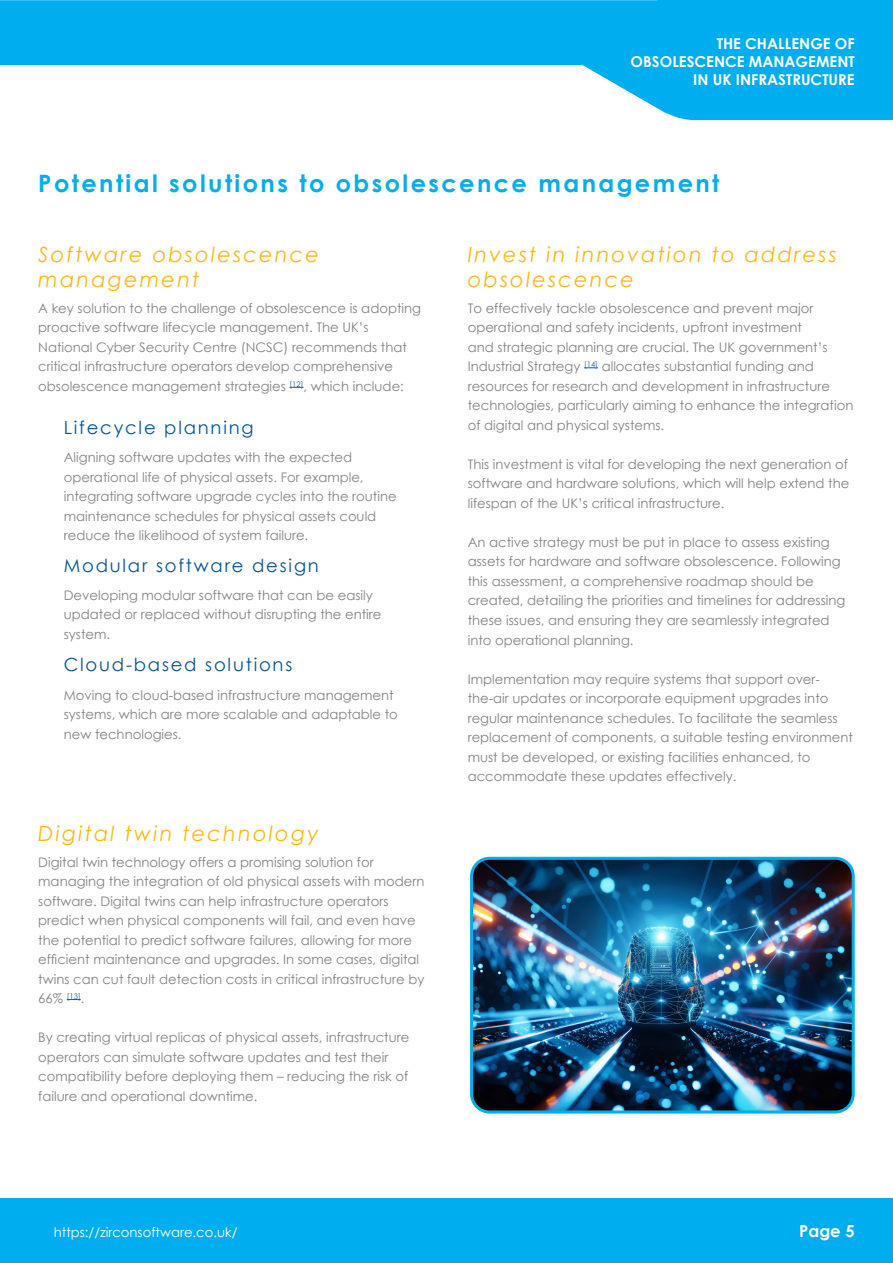
<style>
.page{position:relative;width:893px;height:1263px;background:#fff}
.page>*{position:absolute;margin:0;border:0;box-sizing:border-box;transform-origin:0 0}
.t1{font:700 24px "Century Gothic";letter-spacing:.1em;color:#00aeef}
.t2{font:italic 21px/25.2px "Century Gothic";letter-spacing:.1em;color:#fcb814}
.t3{font:18px "Century Gothic";letter-spacing:.1em;color:#005495}
.t4{font:700 16.5px "Century Gothic";color:#fff}
.t5{font:700 15px "Century Gothic";color:#fff}
.Paragraph_Style_1{font:13.2px/19.5px "Century Gothic";color:#808285}
.t6{font:13.2px "Century Gothic";color:#fff}
</style>
<div class="page">
<svg style="left:0;top:0;width:893px;height:120px;fill:#00aeef"></svg>
<div style="left:0;top:1198px;width:893px;height:65px;background:#00aeef"></div>
<svg style="left:290px;top:387px;width:13px;height:1px"></svg>
<svg style="left:67px;top:999px;width:14px;height:1px"></svg>
<svg style="left:584px;top:368px;width:14px;height:1px"></svg>
<img style="left:474px;top:858px;width:377px;height:254px">
<div style="left:470px;top:857px;width:385px;height:256px;border:3px solid #00aeef;border-radius:18px"></div>
<p class="t5" style="left:717px;top:32px;width:139px">THE CHALLENGE OF</p>
<p class="t5" style="left:631px;top:50px;width:226px">OBSOLESCENCE MANAGEMENT</p>
<p class="t5" style="left:693px;top:68px;width:163px">IN UK INFRASTRUCTURE</p>
<p class="t1" style="left:38px;top:165px;width:683px">Potential solutions to obsolescence management</p>
<p class="t2" style="left:38px;top:242px;width:282px">Software obsolescence management</p>
<p class="Paragraph_Style_1" style="left:38px;top:298px;width:384px">A key solution to the challenge of obsolescence is adopting proactive software lifecycle management. The UK’s National Cyber Security Centre (NCSC) recommends that critical infrastructure operators develop comprehensive obsolescence management strategies <sup>[12]</sup>, which include:</p>
<p class="t3" style="left:64px;top:415px;width:191px">Lifecycle planning</p>
<p class="Paragraph_Style_1" style="left:64px;top:447px;width:334px">Aligning software updates with the expected operational life of physical assets. For example, integrating software upgrade cycles into the routine maintenance schedules for physical assets could reduce the likelihood of system failure.</p>
<p class="t3" style="left:64px;top:552px;width:257px">Modular software design</p>
<p class="Paragraph_Style_1" style="left:64px;top:585px;width:319px">Developing modular software that can be easily updated or replaced without disrupting the entire system.</p>
<p class="t3" style="left:64px;top:652px;width:230px">Cloud-based solutions</p>
<p class="Paragraph_Style_1" style="left:64px;top:685px;width:336px">Moving to cloud-based infrastructure management systems, which are more scalable and adaptable to new technologies.</p>
<p class="t2" style="left:38px;top:821px;width:282px">Digital twin technology</p>
<p class="Paragraph_Style_1" style="left:38px;top:852px;width:388px">Digital twin technology offers a promising solution for managing the integration of old physical assets with modern software. Digital twins can help infrastructure operators predict when physical components will fail, and even have the potential to predict software failures, allowing for more efficient maintenance and upgrades. In some cases, digital twins can cut fault detection costs in critical infrastructure by 66% <sup>[13]</sup>.</p>
<p class="Paragraph_Style_1" style="left:38px;top:1027px;width:372px">By creating virtual replicas of physical assets, infrastructure operators can simulate software updates and test their compatibility before deploying them – reducing the risk of failure and operational downtime.</p>
<p class="t2" style="left:468px;top:242px;width:371px">Invest in innovation to address obsolescence</p>
<p class="Paragraph_Style_1" style="left:468px;top:298px;width:387px">To effectively tackle obsolescence and prevent major operational and safety incidents, upfront investment<br>and strategic planning are crucial. The UK government’s Industrial Strategy <sup>[14]</sup> allocates substantial funding and resources for research and development in infrastructure technologies, particularly aiming to enhance the integration of digital and physical systems.</p>
<p class="Paragraph_Style_1" style="left:468px;top:454px;width:383px;text-align:justify">This investment is vital for developing the next generation of software and hardware solutions, which will help extend the lifespan of the UK’s critical infrastructure.</p>
<p class="Paragraph_Style_1" style="left:468px;top:532px;width:379px">An active strategy must be put in place to assess existing assets for hardware and software obsolescence. Following this assessment, a comprehensive roadmap should be created, detailing the priorities and timelines for addressing these issues, and ensuring they are seamlessly integrated into operational planning.</p>
<p class="Paragraph_Style_1" style="left:468px;top:669px;width:387px">Implementation may require systems that support over&shy;the-air updates or incorporate equipment upgrades into regular maintenance schedules. To facilitate the seamless replacement of components, a suitable testing environment must be developed, or existing facilities enhanced, to accommodate these updates effectively.</p>
<p class="t6" style="left:54px;top:1222px;width:185px">https://zirconsoftware.co.uk/</p>
<p class="t4" style="left:799px;top:1218px;width:57px">Page 5</p>
</div>
